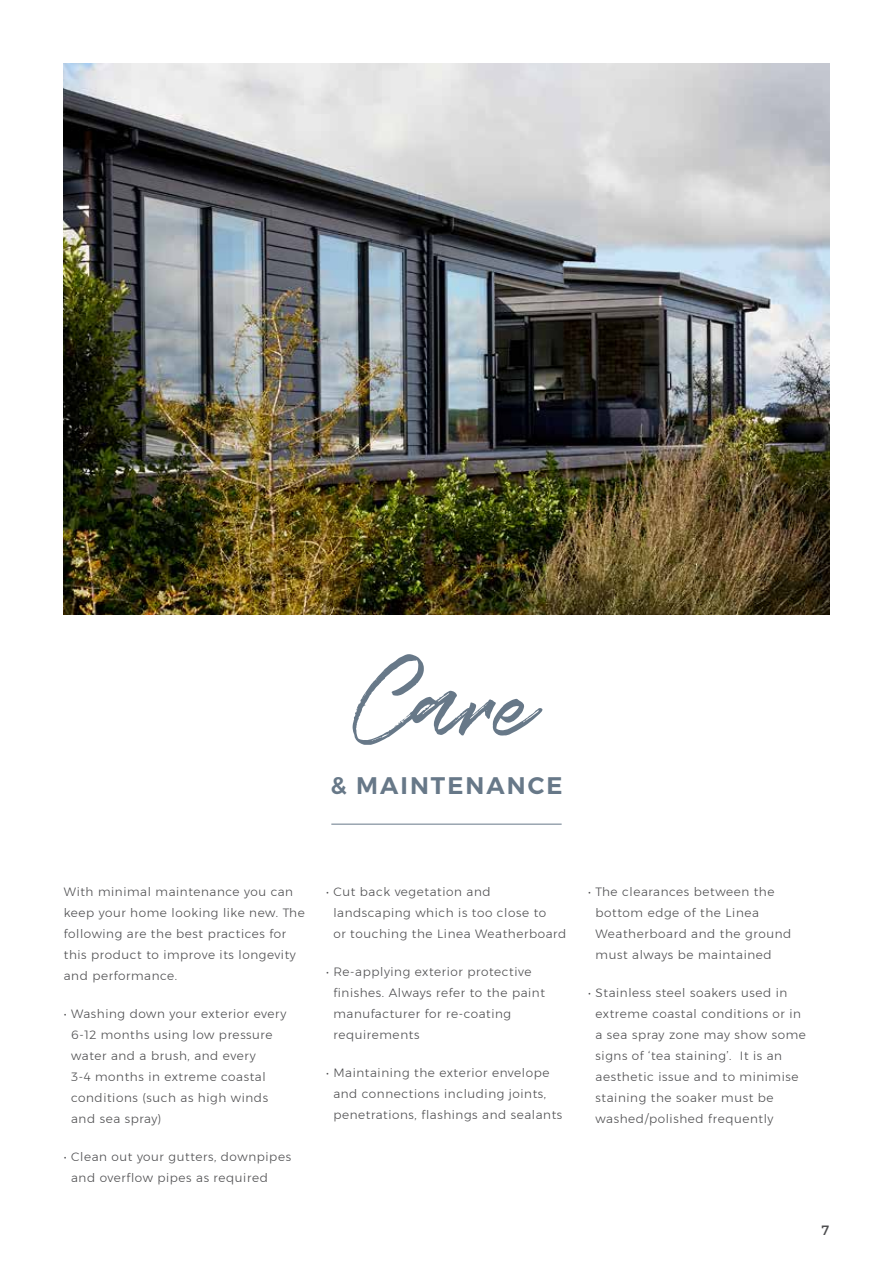
<style>
.page{position:relative;width:893px;height:1263px;background:#fff}
.page>*{position:absolute;margin:0;border:0;box-sizing:border-box;transform-origin:0 0}
.t1{font:111.6px "Spectrum";color:#677888}
.t2{font:600 24px "Montserrat";letter-spacing:.085em;color:#677888}
.t3{font:13.5px "Montserrat";color:#4d4d4f}
.t4{font:300 12px/21px "Montserrat";letter-spacing:.05em;color:#4d4d4f}
</style>
<div class="page">
<img style="left:64px;top:64px;width:765px;height:550px">
<hr style="left:331px;top:824px;width:231px;height:1px;background:#677888">
<h1 class="t1" style="left:356px;top:623px;width:183px">Care</h1>
<h2 class="t2" style="left:330px;top:771px;width:233px">&amp; MAINTENANCE</h2>
<p class="t4" style="left:64px;top:881px;width:242px">With minimal maintenance you can keep your home looking like new. The following are the best practices for this product to improve its longevity and performance.</p>
<p class="t4" style="left:71px;top:1003px;width:217px;text-indent:-7px">• Washing down your exterior every<br>6-12 months using low pressure water and a brush, and every<br>3-4 months in extreme coastal conditions (such as high winds and sea spray)</p>
<p class="t4" style="left:71px;top:1146px;width:221px;text-indent:-7px">• Clean out your gutters, downpipes and overflow pipes as required</p>
<p class="t4" style="left:333px;top:881px;width:235px;text-indent:-7px">• Cut back vegetation and landscaping which is too close to<br>or touching the Linea Weatherboard</p>
<p class="t4" style="left:333px;top:961px;width:213px;text-indent:-7px">• Re-applying exterior protective finishes. Always refer to the paint manufacturer for re-coating requirements</p>
<p class="t4" style="left:333px;top:1062px;width:230px;text-indent:-7px">• Maintaining the exterior envelope and connections including joints, penetrations, flashings and sealants</p>
<p class="t4" style="left:596px;top:881px;width:197px;text-indent:-7px">• The clearances between the bottom edge of the Linea<br>Weatherboard and the ground must always be maintained</p>
<p class="t4" style="left:596px;top:982px;width:212px;text-indent:-7px">• Stainless steel soakers used in extreme coastal conditions or in a sea spray zone may show some signs of ‘tea staining’. It is an aesthetic issue and to minimise staining the soaker must be washed/polished frequently</p>
<p class="t3" style="left:821px;top:1222px;width:9px">7</p>
</div>
